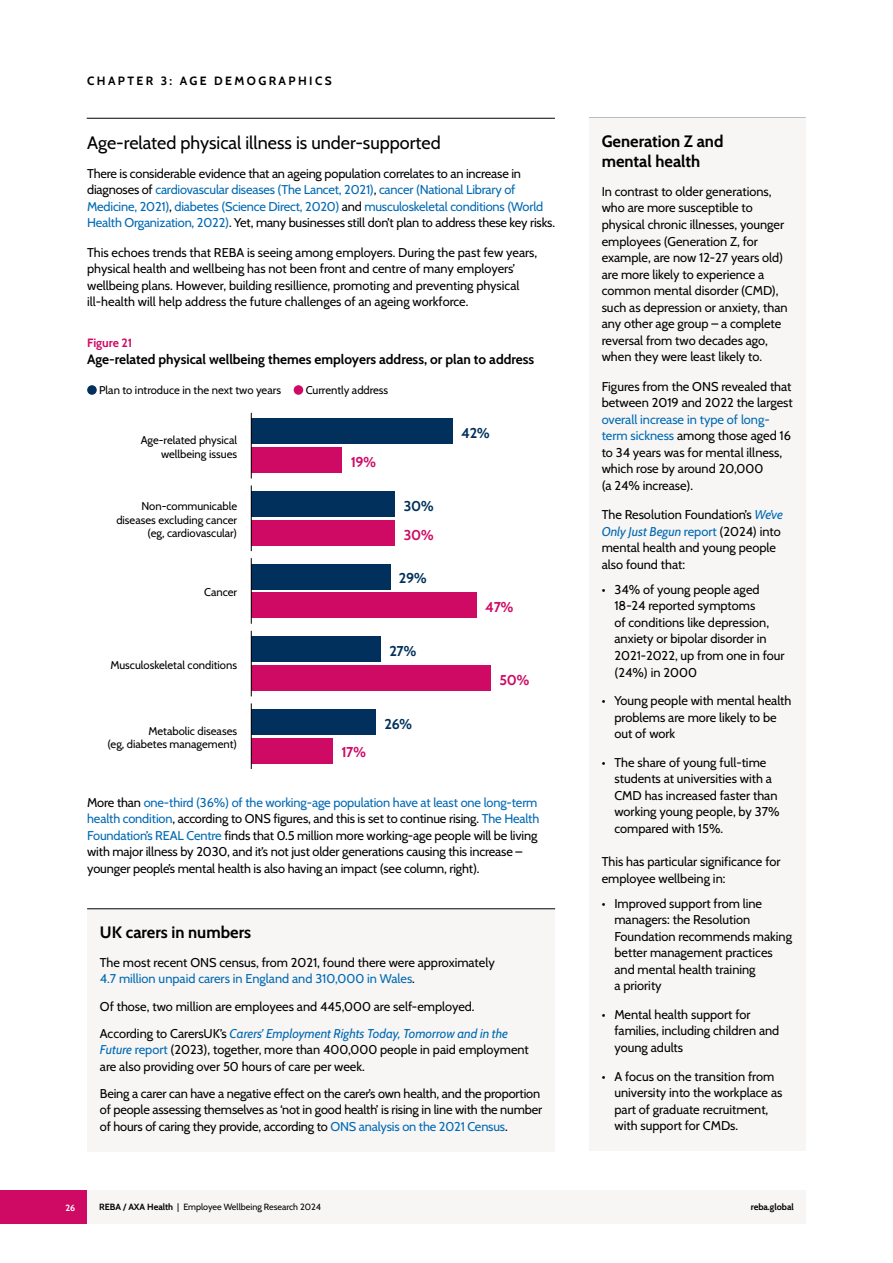
<style>
.page{position:relative;width:893px;height:1263px;background:#fff}
.page>*{position:absolute;margin:0;border:0;box-sizing:border-box;transform-origin:0 0}
.t1{font:18px "Cabin";color:#000}
.t2{font:700 16.5px/19.5px "Cabin";color:#000}
.t3{font:700 14.25px "Cabin";letter-spacing:-.03em;color:#cf0a65}
.t4{font:700 14.25px "Cabin";letter-spacing:-.03em;color:#00305b}
.t5{font:700 13.5px "Cabin";color:#000}
.t6{font:12.75px/16.5px "Cabin";color:#000}
.t7{font:12.75px/16.5px "Cabin";letter-spacing:-.015em;color:#0069b4}
.t8{font:700 12px "Cabin";letter-spacing:.2em;color:#000}
.t9{font:700 12px "Cabin";color:#cf0a65}
.t10{font:11.25px/13.5px "Cabin";color:#000;text-align:right}
.t11{font:9px "Cabin";color:#000}
.t12{font:700 9px "Cabin";color:#000}
.t13{font:700 9px "Cabin";color:#fff}
.s1{color:#000}
.s2{color:#0069b4}
.s3{font-style:italic;color:#0069b4}
.s4{font-weight:700}
</style>
<div class="page">
<div style="left:0;top:1191px;width:87px;height:33px;background:#cf0a65"></div>
<div style="left:87px;top:1191px;width:719px;height:33px;background:#f7f6f4"></div>
<hr style="left:87px;top:118px;width:468px;height:1px;background:#000">
<div style="left:87px;top:385px;width:10px;height:10px;background:#00305b;border-radius:50%"></div>
<div style="left:294px;top:385px;width:9px;height:10px;background:#cf0a65;border-radius:50%"></div>
<div style="left:251px;top:418px;width:202px;height:26px;background:#00305b"></div>
<div style="left:251px;top:447px;width:91px;height:26px;background:#cf0a65"></div>
<hr style="left:251px;top:413px;width:1px;height:65px;background:#000">
<div style="left:251px;top:491px;width:144px;height:26px;background:#00305b"></div>
<div style="left:251px;top:520px;width:144px;height:25px;background:#cf0a65"></div>
<hr style="left:251px;top:485px;width:1px;height:66px;background:#000">
<div style="left:251px;top:564px;width:139px;height:25px;background:#00305b"></div>
<div style="left:251px;top:592px;width:226px;height:26px;background:#cf0a65"></div>
<hr style="left:251px;top:558px;width:1px;height:66px;background:#000">
<div style="left:251px;top:636px;width:130px;height:26px;background:#00305b"></div>
<div style="left:251px;top:665px;width:240px;height:26px;background:#cf0a65"></div>
<hr style="left:251px;top:631px;width:1px;height:65px;background:#000">
<div style="left:251px;top:709px;width:125px;height:26px;background:#00305b"></div>
<div style="left:251px;top:738px;width:82px;height:25px;background:#cf0a65"></div>
<hr style="left:251px;top:703px;width:1px;height:66px;background:#000">
<div style="left:589px;top:118px;width:217px;height:1033px;background:#f7f6f4"></div>
<div style="left:87px;top:909px;width:468px;height:242px;background:#f7f6f4"></div>
<hr style="left:87px;top:908px;width:468px;height:1px;background:#000">
<p class="t8" style="left:87px;top:71px;width:246px">CHAPTER 3: AGE DEMOGRAPHICS</p>
<h1 class="t1" style="left:87px;top:128px;width:355px">Age-related physical illness is under-supported</h1>
<p class="t7" style="left:87px;top:164px;width:469px"><span class="s1">There is considerable evidence that an ageing population correlates to an increase in diagnoses of</span> cardiovascular diseases (The Lancet, 2021)<span class="s1">,</span> cancer (National Library of Medicine, 2021)<span class="s1">,</span> diabetes (Science Direct, 2020) <span class="s1">and</span> musculoskeletal conditions (World Health Organization, 2022)<span class="s1">. Yet, many businesses still don’t plan to address these key risks.</span></p>
<p class="t6" style="left:87px;top:243px;width:452px">This echoes trends that REBA is seeing among employers. During the past few years, physical health and wellbeing has not been front and centre of many employers’ wellbeing plans. However, building resillience, promoting and preventing physical ill‑health will help address the future challenges of an ageing workforce.</p>
<p class="t9" style="left:87px;top:334px;width:47px">Figure 21</p>
<p class="t5" style="left:87px;top:348px;width:448px">Age-related physical wellbeing themes employers address, or plan to address</p>
<p class="t10" style="left:99px;top:382px;width:183px">Plan to introduce in the next two years</p>
<p class="t10" style="left:306px;top:382px;width:84px">Currently address</p>
<p class="t10" style="left:141px;top:433px;width:98px">Age-related physical wellbeing issues</p>
<p class="t3" style="left:351px;top:451px;width:27px">19%</p>
<p class="t4" style="left:461px;top:422px;width:30px">42%</p>
<p class="t10" style="left:116px;top:499px;width:122px">Non-communicable diseases excluding cancer (eg, cardiovascular)</p>
<p class="t4" style="left:404px;top:495px;width:31px">30%</p>
<p class="t3" style="left:404px;top:523px;width:31px">30%</p>
<p class="t10" style="left:204px;top:585px;width:34px">Cancer</p>
<p class="t10" style="left:110px;top:657px;width:128px">Musculoskeletal conditions</p>
<p class="t10" style="left:107px;top:723px;width:131px">Metabolic diseases<br>(eg, diabetes management)</p>
<p class="t4" style="left:399px;top:567px;width:29px">29%</p>
<p class="t4" style="left:389px;top:640px;width:29px">27%</p>
<p class="t3" style="left:341px;top:741px;width:26px">17%</p>
<p class="t4" style="left:385px;top:712px;width:29px">26%</p>
<p class="t3" style="left:485px;top:596px;width:30px">47%</p>
<p class="t3" style="left:500px;top:668px;width:31px">50%</p>
<p class="t6" style="left:87px;top:793px;width:454px">More than <span class="s2">one-third (36%) of the working-age population have at least one long-term health condition</span>, according to ONS figures, and this is set to continue rising. <span class="s2">The Health Foundation’s REAL Centre</span> finds that 0.5 million more working-age people will be living with major illness by 2030, and it’s not just older generations causing this increase – younger people’s mental health is also having an impact (see column, right).</p>
<p class="t2" style="left:100px;top:921px;width:153px">UK carers in numbers</p>
<p class="t6" style="left:100px;top:953px;width:396px">The most recent ONS census, from 2021, found there were approximately<br><span class="s2">4.7 million unpaid carers in England and 310,000 in Wales</span>.</p>
<p class="t6" style="left:100px;top:992px;width:410px;line-height:27.2px">Of those, two million are employees and 445,000 are self-employed.<br>According to CarersUK’s <span class="s3">Carers’ Employment Rights Today, Tomorrow and in the</span></p>
<p class="t6" style="left:100px;top:1041px;width:430px"><span class="s3">Future</span> <span class="s2">report</span> (2023), together, more than 400,000 people in paid employment are also providing over 50 hours of care per week.</p>
<p class="t6" style="left:100px;top:1084px;width:444px">Being a carer can have a negative effect on the carer’s own health, and the proportion of people assessing themselves as ‘not in good health’ is rising in line with the number of hours of caring they provide, according to <span class="s2">ONS analysis on the 2021 Census</span>.</p>
<p class="t2" style="left:602px;top:131px;width:123px">Generation Z and mental health</p>
<p class="t6" style="left:602px;top:182px;width:188px">In contrast to older generations, who are more susceptible to physical chronic illnesses, younger employees (Generation Z, for example, are now 12-27 years old) are more likely to experience a common mental disorder (CMD), such as depression or anxiety, than any other age group – a complete reversal from two decades ago, when they were least likely to.</p>
<p class="t6" style="left:602px;top:377px;width:193px">Figures from the ONS revealed that between 2019 and 2022 the largest</p>
<p class="t6" style="left:602px;top:410px;width:191px"><span class="s2">overall increase in type of long&shy;term sickness</span> among those aged 16 to 34 years was for mental illness, which rose by around 20,000<br>(a 24% increase).</p>
<p class="t6" style="left:602px;top:506px;width:183px">The Resolution Foundation’s <span class="s3">We’ve<br>Only Just Begun</span> <span class="s2">report</span> (2024) into mental health and young people also found that:</p>
<p class="t6" style="left:614px;top:580px;width:172px;text-indent:-13px"><span class="s4">•</span> 34% of young people aged<br>18-24 reported symptoms<br>of conditions like depression, anxiety or bipolar disorder in<br>2021-2022, up from one in four (24%) in 2000</p>
<p class="t6" style="left:614px;top:691px;width:179px;text-indent:-13px"><span class="s4">•</span> Young people with mental health problems are more likely to be out of work</p>
<p class="t6" style="left:614px;top:753px;width:167px;text-indent:-13px"><span class="s4">•</span> The share of young full-time students at universities with a<br>CMD has increased faster than working young people, by 37% compared with 15%.</p>
<p class="t6" style="left:602px;top:852px;width:180px">This has particular significance for employee wellbeing in:</p>
<p class="t6" style="left:614px;top:894px;width:179px;text-indent:-13px"><span class="s4">•</span> Improved support from line managers: the Resolution<br>Foundation recommends making better management practices and mental health training<br>a priority</p>
<p class="t6" style="left:614px;top:1005px;width:166px;text-indent:-13px"><span class="s4">•</span> Mental health support for families, including children and young adults</p>
<p class="t6" style="left:614px;top:1067px;width:169px;text-indent:-13px"><span class="s4">•</span> A focus on the transition from university into the workplace as part of graduate recruitment, with support for CMDs.</p>
<p class="t13" style="left:65px;top:1201px;width:11px">26</p>
<p class="t11" style="left:99px;top:1200px;width:223px"><span class="s4">REBA / AXA Health</span> | Employee Wellbeing Research 2024</p>
<p class="t12" style="left:751px;top:1200px;width:45px">reba.global</p>
</div>
